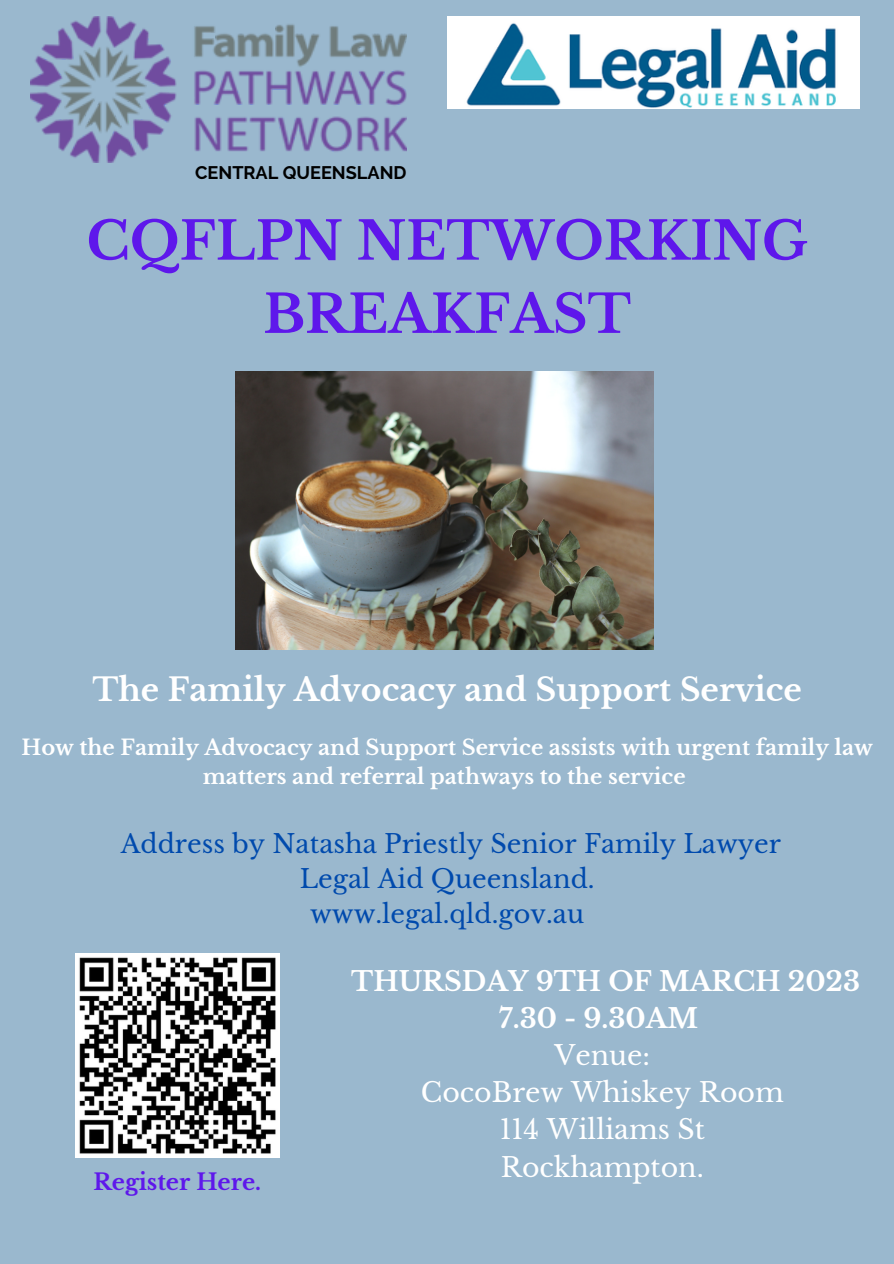
<style>
.page{position:relative;width:894px;height:1264px;background:#fff}
.page>*{position:absolute;margin:0;border:0;box-sizing:border-box;transform-origin:0 0}
.t1{font:700 52.5px/73.2px "Libre Baskerville";color:#5e17eb;text-align:center}
.t2{font:700 31.5px "Libre Baskerville";color:#fff}
.t3{font:26.85px/37.2px "Libre Baskerville";color:#fff;text-align:center}
.t4{font:700 26.85px/37.2px "Libre Baskerville";color:#fff;text-align:center}
.t5{font:25.5px/35px "Libre Baskerville";color:#004aad;text-align:center}
.t6{font:700 22.5px "Libre Baskerville";color:#5e17eb}
.t7{font:700 21px/29.2px "Libre Baskerville";color:#fff;text-align:center}
.t8{font:700 18.15px "Raleway";color:#000}
</style>
<div class="page">
<div style="left:0;top:0;width:893px;height:1263px;background:#9ab8ce"></div>
<img style="left:235px;top:371px;width:418px;height:278px">
<img style="left:75px;top:953px;width:204px;height:204px">
<img style="left:447px;top:16px;width:412px;height:93px">
<img style="left:30px;top:16px;width:376px;height:147px">
<p class="t8" style="left:195px;top:162px;width:213px">CENTRAL QUEENSLAND</p>
<h1 class="t1" style="left:86px;top:205px;width:722px">CQFLPN NETWORKING<br>BREAKFAST</h1>
<h2 class="t2" style="left:92px;top:670px;width:711px">The Family Advocacy and Support Service</h2>
<p class="t7" style="left:21px;top:732px;width:852px">How the Family Advocacy and Support Service assists with urgent family law matters and referral pathways to the service</p>
<p class="t5" style="left:121px;top:826px;width:661px">Address by Natasha Priestly Senior Family Lawyer<br>Legal Aid Queensland.<br>www.legal.qld.gov.au</p>
<p class="t6" style="left:93px;top:1167px;width:169px">Register Here.</p>
<p class="t4" style="left:351px;top:962px;width:510px">THURSDAY 9TH OF MARCH 2023<br>7.30 - 9.30AM</p>
<p class="t3" style="left:421px;top:1037px;width:364px">Venue:<br>CocoBrew Whiskey Room<br>114 Williams St<br>Rockhampton.</p>
</div>
